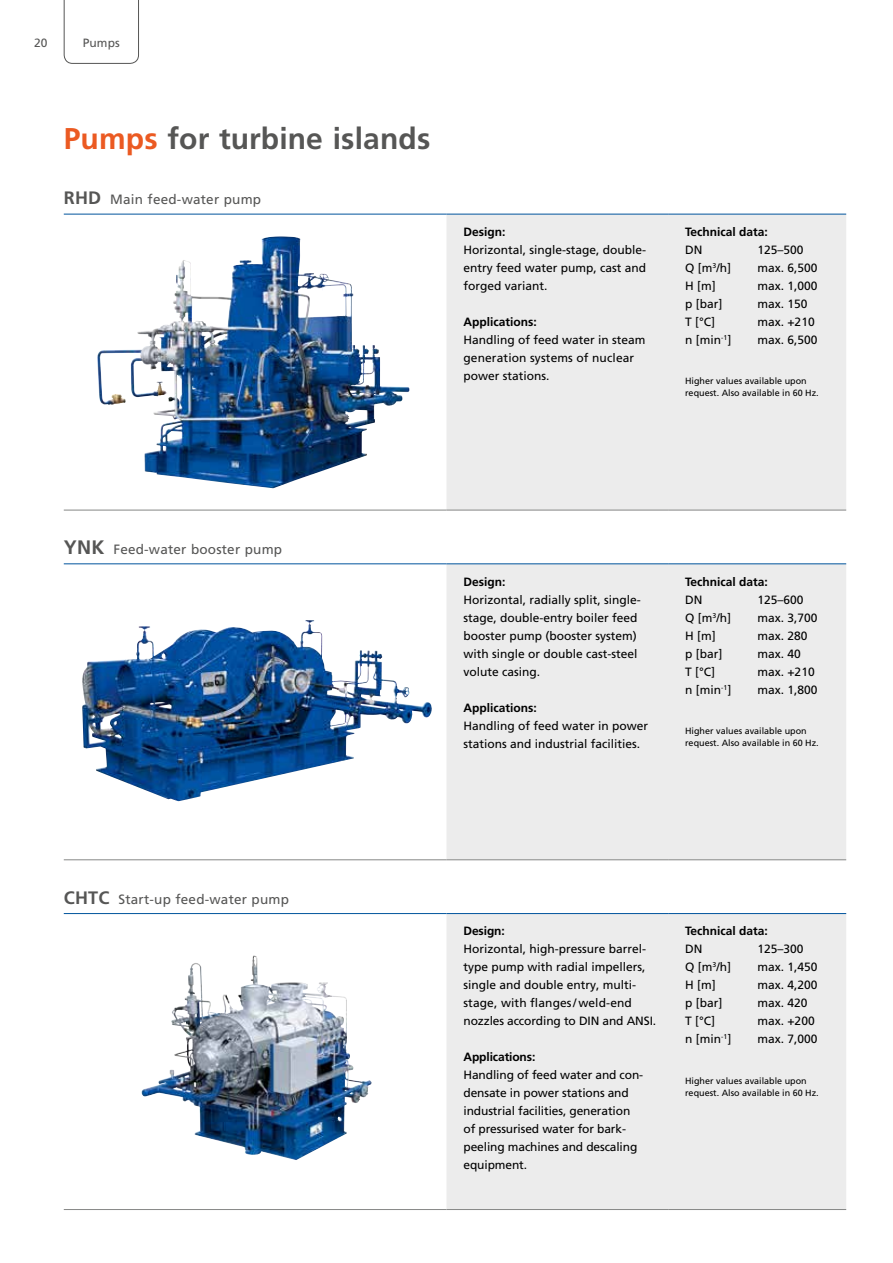
<style>
.page{position:relative;width:893px;height:1263px;background:#fff}
.page>*{position:absolute;margin:0;border:0;box-sizing:border-box;transform-origin:0 0}
.t1{font:700 30px "Frutiger LT Pro";letter-spacing:.005em;color:#565655}
.t2{font:13.5px "Frutiger LT Pro";letter-spacing:.015em;color:#565655}
.t3{font:12px/18px "Frutiger LT Pro";color:#000}
.t4{font:700 12px "Frutiger LT Pro";color:#000}
.t5{font:12px "Frutiger LT Pro";letter-spacing:.005em;color:#565655}
.t6{font:9px/12px "Frutiger LT Pro";color:#000}
.s1{color:#eb5a22}
.s2{font-weight:700;font-size:18px}
.s3{font-weight:700;font-size:19.5px}
</style>
<div class="page">
<img style="left:64px;top:236px;width:382px;height:274px">
<div style="left:446px;top:215px;width:400px;height:295px;background:#ececec"></div>
<hr style="left:64px;top:214px;width:382px;height:1px;background:#00549d">
<hr style="left:446px;top:214px;width:222px;height:1px;background:#00549d">
<hr style="left:668px;top:214px;width:178px;height:1px;background:#00549d">
<hr style="left:64px;top:510px;width:382px;height:1px;background:#868786">
<hr style="left:446px;top:510px;width:222px;height:1px;background:#868786">
<hr style="left:668px;top:510px;width:178px;height:1px;background:#868786">
<svg style="left:64px;top:564px;width:382px;height:238px"></svg>
<div style="left:446px;top:564px;width:400px;height:295px;background:#ececec"></div>
<hr style="left:64px;top:563px;width:382px;height:1px;background:#00549d">
<hr style="left:446px;top:563px;width:222px;height:1px;background:#00549d">
<hr style="left:668px;top:563px;width:178px;height:1px;background:#00549d">
<hr style="left:64px;top:859px;width:382px;height:1px;background:#868786">
<hr style="left:446px;top:859px;width:222px;height:1px;background:#868786">
<hr style="left:668px;top:859px;width:178px;height:1px;background:#868786">
<svg style="left:64px;top:914px;width:382px;height:246px"></svg>
<div style="left:446px;top:914px;width:400px;height:295px;background:#ececec"></div>
<hr style="left:64px;top:913px;width:382px;height:1px;background:#00549d">
<hr style="left:446px;top:913px;width:222px;height:1px;background:#00549d">
<hr style="left:668px;top:913px;width:178px;height:1px;background:#00549d">
<hr style="left:64px;top:1209px;width:382px;height:1px;background:#868786">
<hr style="left:446px;top:1209px;width:222px;height:1px;background:#868786">
<hr style="left:668px;top:1209px;width:178px;height:1px;background:#868786">
<img style="left:142px;top:955px;width:112px;height:142px">
<img style="left:172px;top:237px;width:100px;height:76px">
<img style="left:139px;top:620px;width:170px;height:36px">
<svg style="left:64px;top:0;width:75px;height:64px"></svg>
<p class="t5" style="left:34px;top:36px;width:15px">20</p>
<p class="t5" style="left:83px;top:36px;width:38px">Pumps</p>
<h1 class="t1" style="left:64px;top:121px;width:368px"><span class="s1">Pumps</span> for turbine islands</h1>
<p class="t2" style="left:64px;top:191px;width:199px"><span class="s2">RHD</span> Main feed-water pump</p>
<p class="t4" style="left:463px;top:225px;width:43px">Design:</p>
<p class="t3" style="left:463px;top:241px;width:184px;text-align:justify">Horizontal, single-stage, double&shy;entry feed water pump, cast and forged variant.</p>
<p class="t4" style="left:463px;top:315px;width:75px">Applications:</p>
<p class="t3" style="left:463px;top:331px;width:184px">Handling of feed water in steam generation systems of nuclear power stations.</p>
<p class="t4" style="left:685px;top:225px;width:84px">Technical data:</p>
<p class="t3" style="left:685px;top:241px;width:19px">DN</p>
<p class="t3" style="left:757px;top:241px;width:48px">125–500</p>
<p class="t3" style="left:685px;top:259px;width:47px">Q [m<sup>3</sup>/h]</p>
<p class="t3" style="left:757px;top:259px;width:62px">max. 6,500</p>
<p class="t3" style="left:685px;top:277px;width:32px">H [m]</p>
<p class="t3" style="left:757px;top:277px;width:62px">max. 1,000</p>
<p class="t3" style="left:685px;top:295px;width:39px">p [bar]</p>
<p class="t3" style="left:757px;top:295px;width:52px">max. 150</p>
<p class="t3" style="left:685px;top:313px;width:32px">T [°C]</p>
<p class="t3" style="left:757px;top:313px;width:59px">max. +210</p>
<p class="t3" style="left:685px;top:331px;width:48px">n [min<sup>-1</sup>]</p>
<p class="t3" style="left:757px;top:331px;width:62px">max. 6,500</p>
<p class="t6" style="left:685px;top:375px;width:135px">Higher values available upon request. Also available in 60 Hz.</p>
<p class="t2" style="left:64px;top:541px;width:220px"><span class="s3">YNK</span> Feed-water booster pump</p>
<p class="t4" style="left:463px;top:574px;width:43px">Design:</p>
<p class="t3" style="left:463px;top:590px;width:179px">Horizontal, radially split, single&shy;stage, double-entry boiler feed booster pump (booster system) with single or double cast-steel volute casing.</p>
<p class="t4" style="left:463px;top:700px;width:75px">Applications:</p>
<p class="t3" style="left:463px;top:716px;width:186px">Handling of feed water in power stations and industrial facilities.</p>
<p class="t4" style="left:685px;top:574px;width:84px">Technical data:</p>
<p class="t3" style="left:685px;top:590px;width:19px">DN</p>
<p class="t3" style="left:757px;top:590px;width:48px">125–600</p>
<p class="t3" style="left:685px;top:608px;width:47px">Q [m<sup>3</sup>/h]</p>
<p class="t3" style="left:757px;top:608px;width:62px">max. 3,700</p>
<p class="t3" style="left:685px;top:626px;width:32px">H [m]</p>
<p class="t3" style="left:757px;top:626px;width:52px">max. 280</p>
<p class="t3" style="left:685px;top:644px;width:39px">p [bar]</p>
<p class="t3" style="left:757px;top:644px;width:45px">max. 40</p>
<p class="t3" style="left:685px;top:662px;width:32px">T [°C]</p>
<p class="t3" style="left:757px;top:662px;width:59px">max. +210</p>
<p class="t3" style="left:685px;top:680px;width:48px">n [min<sup>-1</sup>]</p>
<p class="t3" style="left:757px;top:680px;width:62px">max. 1,800</p>
<p class="t6" style="left:685px;top:725px;width:135px">Higher values available upon request. Also available in 60 Hz.</p>
<p class="t2" style="left:64px;top:891px;width:227px"><span class="s2">CHTC</span> Start-up feed-water pump</p>
<p class="t4" style="left:463px;top:924px;width:43px">Design:</p>
<p class="t3" style="left:463px;top:940px;width:194px">Horizontal, high-pressure barrel&shy;type pump with radial impellers, single and double entry, multi&shy;stage, with flanges/ weld-end nozzles according to DIN and ANSI.</p>
<p class="t4" style="left:463px;top:1050px;width:73px">Applications:</p>
<p class="t3" style="left:463px;top:1066px;width:181px">Handling of feed water and con&shy;densate in power stations and industrial facilities, generation of pressurised water for bark&shy;peeling machines and descaling equipment.</p>
<p class="t4" style="left:685px;top:924px;width:84px">Technical data:</p>
<p class="t3" style="left:685px;top:940px;width:19px">DN</p>
<p class="t3" style="left:757px;top:940px;width:48px">125–300</p>
<p class="t3" style="left:685px;top:958px;width:47px">Q [m<sup>3</sup>/h]</p>
<p class="t3" style="left:757px;top:958px;width:62px">max. 1,450</p>
<p class="t3" style="left:685px;top:976px;width:32px">H [m]</p>
<p class="t3" style="left:757px;top:976px;width:62px">max. 4,200</p>
<p class="t3" style="left:685px;top:994px;width:39px">p [bar]</p>
<p class="t3" style="left:757px;top:994px;width:52px">max. 420</p>
<p class="t3" style="left:685px;top:1012px;width:32px">T [°C]</p>
<p class="t3" style="left:757px;top:1012px;width:59px">max. +200</p>
<p class="t3" style="left:685px;top:1030px;width:48px">n [min<sup>-1</sup>]</p>
<p class="t3" style="left:757px;top:1030px;width:62px">max. 7,000</p>
<p class="t6" style="left:685px;top:1075px;width:135px">Higher values available upon request. Also available in 60 Hz.</p>
</div>
